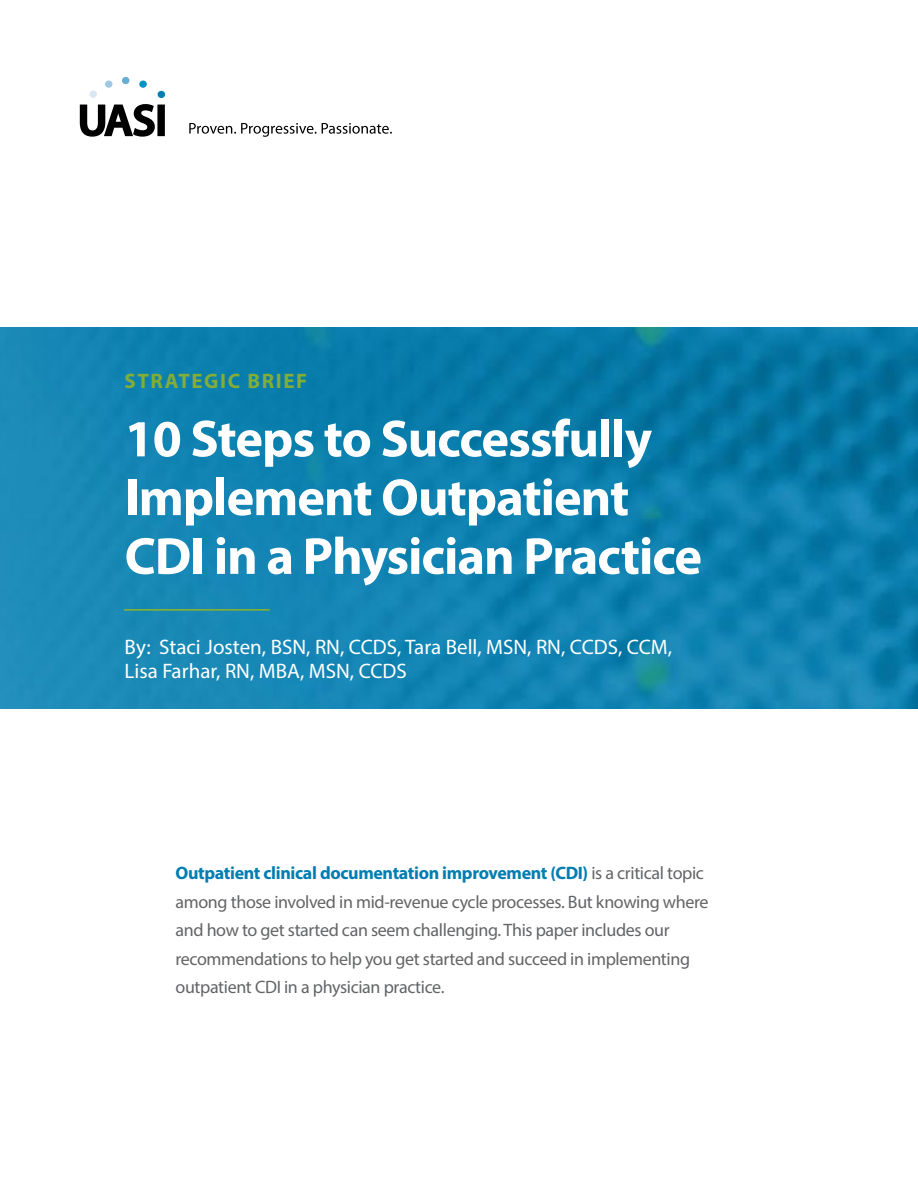
<style>
.page{position:relative;width:918px;height:1188px;background:#fff}
.page>*{position:absolute;margin:0;border:0;box-sizing:border-box;transform-origin:0 0}
.t1{font:700 52.5px/58.8px "Myriad Pro";letter-spacing:-.02em;color:#fff}
.t2{font:21px/24.2px "Myriad Pro";color:#fff}
.t3{font:700 21px "Myriad Pro";letter-spacing:.075em;color:#81ad38}
.t4{font:18px/28.5px "Myriad Pro";letter-spacing:-.02em;color:#636466}
.s1{font-weight:700;color:#007db1}
</style>
<div class="page">
<img style="left:0;top:327px;width:918px;height:381px">
<svg style="left:189px;top:123px;width:203px;height:14px"></svg>
<div style="left:158px;top:91px;width:7px;height:7px;background:#007db1;border-radius:50%"></div>
<svg style="left:139px;top:81px;width:8px;height:7px"></svg>
<svg style="left:122px;top:77px;width:8px;height:7px"></svg>
<svg style="left:105px;top:81px;width:8px;height:7px"></svg>
<svg style="left:89px;top:91px;width:8px;height:7px"></svg>
<svg style="left:80px;top:104px;width:85px;height:33px"></svg>
<hr style="left:124px;top:609px;width:146px;height:2px;background:#81ad38">
<p class="t3" style="left:125px;top:367px;width:184px">STRATEGIC BRIEF</p>
<h1 class="t1" style="left:125px;top:408px;width:579px">10 Steps to Successfully<br>Implement Outpatient<br>CDI in a Physician Practice</h1>
<p class="t2" style="left:125px;top:634px;width:549px">By: Staci Josten, BSN, RN, CCDS, Tara Bell, MSN, RN, CCDS, CCM,<br>Lisa Farhar, RN, MBA, MSN, CCDS</p>
<p class="t4" style="left:176px;top:859px;width:534px"><span class="s1">Outpatient clinical documentation improvement (CDI)</span> is a critical topic among those involved in mid-revenue cycle processes. But knowing where and how to get started can seem challenging. This paper includes our recommendations to help you get started and succeed in implementing outpatient CDI in a physician practice.</p>
</div>
